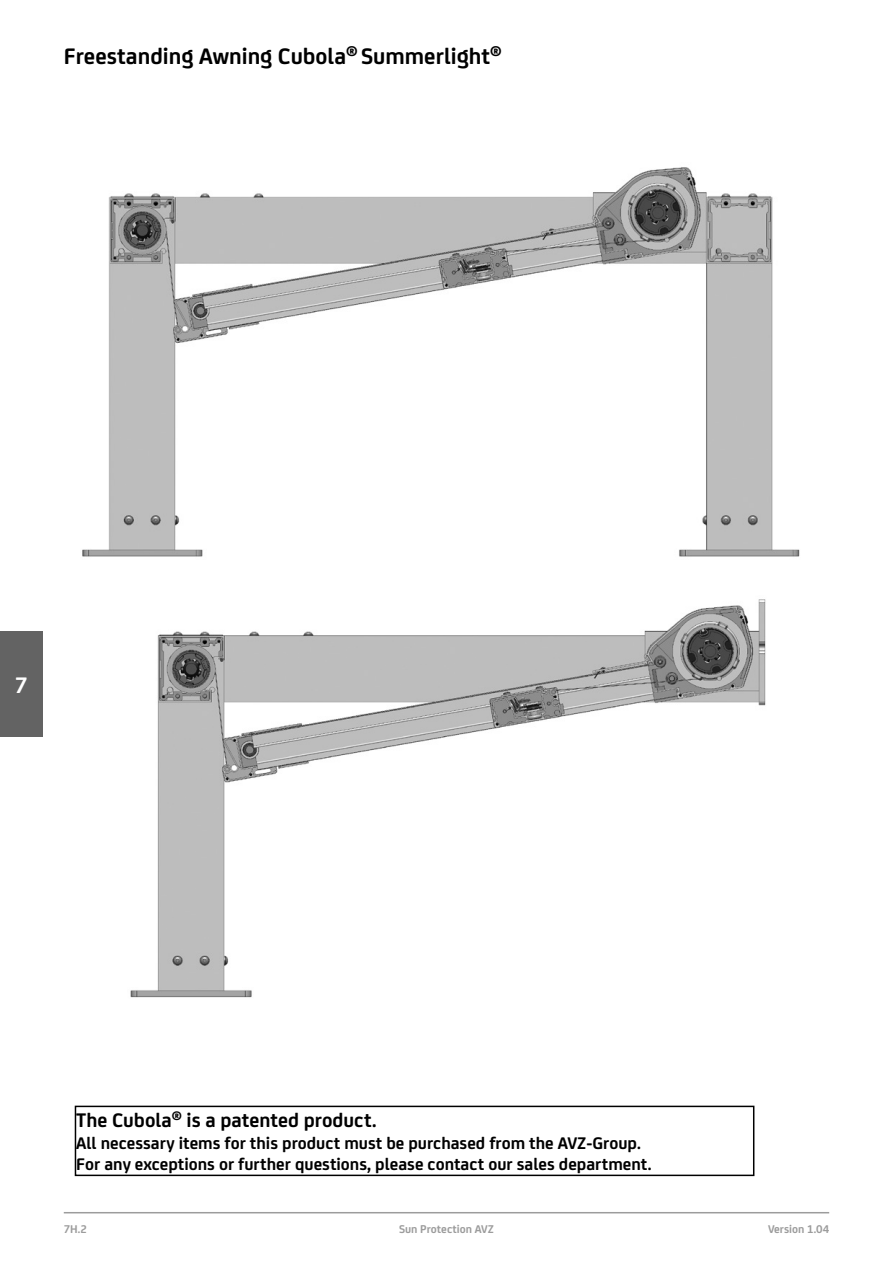
<style>
.page{position:relative;width:893px;height:1263px;background:#fff}
.page>*{position:absolute;margin:0;border:0;box-sizing:border-box;transform-origin:0 0}
.t1{font:700 24px "FS Joey";color:#000}
.t2{font:700 24px "FS Joey";color:#fff}
.t3{font:700 21px "FS Joey";color:#000}
.t4{font:700 18px/21.6px "FS Joey";color:#000}
.t5{font:700 12px "FS Joey";color:#9c9c9c}
</style>
<div class="page">
<hr style="left:64px;top:1212px;width:765px;height:1px;background:#9c9c9c">
<div style="left:0;top:631px;width:43px;height:106px;background:#636363"></div>
<img style="left:82px;top:167px;width:718px;height:390px">
<img style="left:130px;top:599px;width:636px;height:399px">
<div style="left:75px;top:1106px;width:679px;height:70px;border:2px solid #000"></div>
<h1 class="t1" style="left:64px;top:38px;width:440px">Freestanding Awning Cubola<sup>®</sup> Summerlight<sup>®</sup></h1>
<h1 class="t2" style="left:15px;top:667px;width:14px">7</h1>
<p class="t3" style="left:76px;top:1104px;width:302px">The Cubola<sup>®</sup> is a patented product.</p>
<p class="t4" style="left:76px;top:1131px;width:577px">All necessary items for this product must be purchased from the AVZ-Group.<br>For any exceptions or further questions, please contact our sales department.</p>
<p class="t5" style="left:64px;top:1220px;width:25px">7H.2</p>
<p class="t5" style="left:399px;top:1220px;width:96px">Sun Protection AVZ</p>
<p class="t5" style="left:768px;top:1220px;width:63px">Version 1.04</p>
</div>
